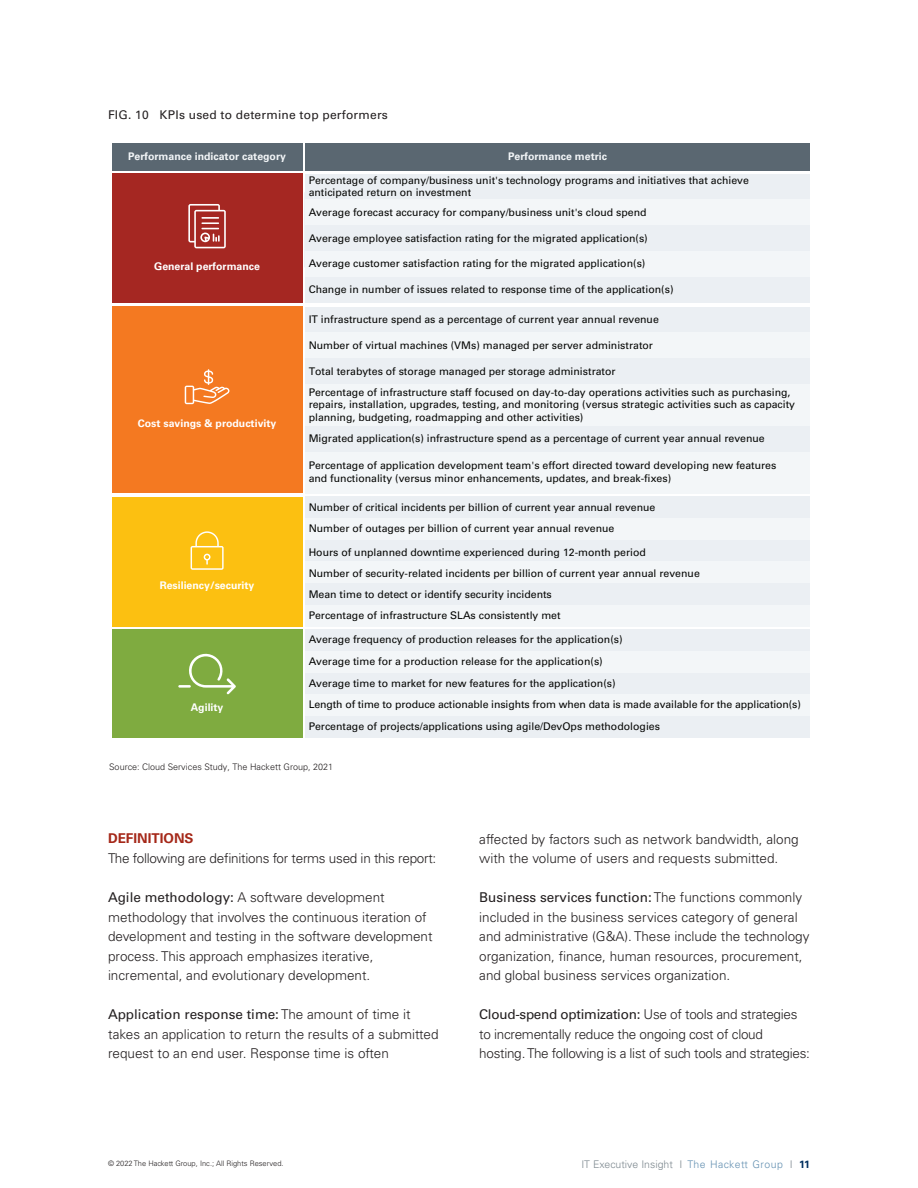
<style>
.page{position:relative;width:918px;height:1188px;background:#fff}
.page>*{position:absolute;margin:0;border:0;box-sizing:border-box;transform-origin:0 0}
.Body_copy{font:300 13.5px/19.5px "Univers LT Std";color:#231f20}
.Body_copy-2{font:300 13.5px/19.5px "Univers LT Std";letter-spacing:-.02em;color:#231f20}
.Body_copy_no_space{font:300 13.5px "Univers LT Std";letter-spacing:-.02em;color:#231f20}
.Section_heading{font:700 13.5px "Univers LT Std";color:#a52819}
.t1{font:12px "Univers LT Std";letter-spacing:.02em;color:#231f20}
.t2{font:10.5px/21.6px "Univers LT Std";color:#040503}
.t3{font:700 10.5px "Univers LT Std";color:#fff}
.t4{font:700 10.5px "Univers LT Std";color:#f3f6f8}
.t5{font:300 10.5px "Univers LT Std";color:#7c878e}
.t6{font:300 9px "Univers LT Std";color:#231f20}
.t7{font:300 7.5px "Univers LT Std";color:#231f20}
.s1{font-weight:400}
.s2{color:#6390b1}
.s3{font-weight:700;color:#002f5f}
</style>
<div class="page">
<hr style="left:304px;top:192px;width:3px;height:19px;background:#ebeff3">
<hr style="left:304px;top:211px;width:3px;height:19px;background:#ebeff3">
<hr style="left:304px;top:230px;width:3px;height:19px;background:#ebeff3">
<hr style="left:304px;top:249px;width:3px;height:18px;background:#ebeff3">
<div style="left:112px;top:174px;width:190px;height:129px;background:#a52722"></div>
<div style="left:112px;top:307px;width:190px;height:186px;background:#f47921"></div>
<div style="left:112px;top:497px;width:190px;height:130px;background:#fcc011"></div>
<div style="left:112px;top:143px;width:190px;height:27px;background:#5a6771"></div>
<div style="left:305px;top:143px;width:505px;height:27px;background:#5a6771"></div>
<div style="left:305px;top:174px;width:505px;height:25px;background:#ebeff3"></div>
<div style="left:305px;top:199px;width:505px;height:26px;background:#f3f6f8"></div>
<div style="left:305px;top:225px;width:505px;height:26px;background:#ebeff3"></div>
<div style="left:305px;top:251px;width:505px;height:26px;background:#f3f6f8"></div>
<div style="left:305px;top:277px;width:505px;height:26px;background:#ebeff3"></div>
<div style="left:305px;top:307px;width:505px;height:25px;background:#ebeff3"></div>
<div style="left:305px;top:332px;width:505px;height:26px;background:#f3f6f8"></div>
<div style="left:305px;top:358px;width:505px;height:26px;background:#ebeff3"></div>
<div style="left:305px;top:384px;width:505px;height:42px;background:#f3f6f8"></div>
<div style="left:305px;top:426px;width:505px;height:26px;background:#ebeff3"></div>
<div style="left:305px;top:452px;width:505px;height:41px;background:#f3f6f8"></div>
<div style="left:305px;top:497px;width:505px;height:21px;background:#ebeff3"></div>
<div style="left:305px;top:518px;width:505px;height:22px;background:#f3f6f8"></div>
<div style="left:305px;top:540px;width:505px;height:22px;background:#ebeff3"></div>
<div style="left:305px;top:562px;width:505px;height:21px;background:#f3f6f8"></div>
<div style="left:305px;top:583px;width:505px;height:22px;background:#ebeff3"></div>
<div style="left:305px;top:605px;width:505px;height:22px;background:#f3f6f8"></div>
<div style="left:112px;top:630px;width:190px;height:108px;background:#7fab40"></div>
<div style="left:305px;top:630px;width:505px;height:21px;background:#ebeff3"></div>
<div style="left:305px;top:651px;width:505px;height:22px;background:#f3f6f8"></div>
<div style="left:305px;top:673px;width:505px;height:21px;background:#ebeff3"></div>
<div style="left:305px;top:694px;width:505px;height:22px;background:#f3f6f8"></div>
<div style="left:305px;top:716px;width:505px;height:22px;background:#ebeff3"></div>
<svg style="left:188px;top:204px;width:38px;height:44px"></svg>
<svg style="left:185px;top:369px;width:44px;height:35px"></svg>
<svg style="left:191px;top:531px;width:33px;height:39px"></svg>
<svg style="left:178px;top:653px;width:58px;height:41px"></svg>
<p class="t1" style="left:108px;top:108px;width:281px">FIG. 10 KPIs used to determine top performers</p>
<p class="t4" style="left:128px;top:150px;width:159px">Performance indicator category</p>
<p class="t4" style="left:508px;top:150px;width:100px">Performance metric</p>
<p class="t2" style="left:309px;top:174px;width:442px;line-height:12px">Percentage of company/business unit's technology programs and initiatives that achieve anticipated return on investment</p>
<p class="t2" style="left:309px;top:202px;width:339px">Average forecast accuracy for company/business unit's cloud spend</p>
<p class="t2" style="left:309px;top:227px;width:341px">Average employee satisfaction rating for the migrated application(s)</p>
<p class="t2" style="left:309px;top:253px;width:338px">Average customer satisfaction rating for the migrated application(s)</p>
<p class="t2" style="left:309px;top:278px;width:366px">Change in number of issues related to response time of the application(s)</p>
<p class="t2" style="left:309px;top:308px;width:352px">IT infrastructure spend as a percentage of current year annual revenue</p>
<p class="t2" style="left:309px;top:334px;width:346px">Number of virtual machines (VMs) managed per server administrator</p>
<p class="t2" style="left:309px;top:360px;width:483px">Total terabytes of storage managed per storage administrator<br>Percentage of infrastructure staff focused on day-to-day operations activities such as purchasing,</p>
<p class="t2" style="left:309px;top:398px;width:488px;line-height:12.3px">repairs, installation, upgrades, testing, and monitoring (versus strategic activities such as capacity planning, budgeting, roadmapping and other activities)</p>
<p class="t2" style="left:309px;top:428px;width:458px">Migrated application(s) infrastructure spend as a percentage of current year annual revenue</p>
<p class="t2" style="left:309px;top:459px;width:469px;line-height:12.6px">Percentage of application development team's effort directed toward developing new features and functionality (versus minor enhancements, updates, and break-fixes)</p>
<p class="t2" style="left:309px;top:497px;width:348px;line-height:20.5px">Number of critical incidents per billion of current year annual revenue<br>Number of outages per billion of current year annual revenue</p>
<p class="t2" style="left:309px;top:541px;width:393px">Hours of unplanned downtime experienced during 12-month period<br>Number of security-related incidents per billion of current year annual revenue Mean time to detect or identify security incidents<br>Percentage of infrastructure SLAs consistently met</p>
<p class="t2" style="left:309px;top:629px;width:494px">Average frequency of production releases for the application(s)<br>Average time for a production release for the application(s)<br>Average time to market for new features for the application(s)<br>Length of time to produce actionable insights from when data is made available for the application(s)<br>Percentage of projects/applications using agile/DevOps methodologies</p>
<p class="t3" style="left:154px;top:260px;width:107px">General performance</p>
<p class="t3" style="left:138px;top:417px;width:140px">Cost savings &amp; productivity</p>
<p class="t3" style="left:160px;top:579px;width:96px">Resiliency/security</p>
<p class="t3" style="left:191px;top:701px;width:34px">Agility</p>
<p class="t6" style="left:109px;top:761px;width:226px">Source: Cloud Services Study, The Hackett Group, 2021</p>
<p class="Section_heading" style="left:108px;top:830px;width:87px">DEFINITIONS</p>
<p class="Body_copy_no_space" style="left:108px;top:850px;width:330px">The following are definitions for terms used in this report:</p>
<p class="Body_copy" style="left:108px;top:888px;width:326px"><span class="s1">Agile methodology:</span> A software development methodology that involves the continuous iteration of development and testing in the software development process. This approach emphasizes iterative, incremental, and evolutionary development.</p>
<p class="Body_copy" style="left:108px;top:1005px;width:332px"><span class="s1">Application response time:</span> The amount of time it takes an application to return the results of a submitted request to an end user. Response time is often</p>
<p class="Body_copy" style="left:479px;top:829px;width:321px">affected by factors such as network bandwidth, along with the volume of users and requests submitted.</p>
<p class="Body_copy" style="left:479px;top:888px;width:332px"><span class="s1">Business services function:</span> The functions commonly included in the business services category of general and administrative (G&amp;A). These include the technology organization, finance, human resources, procurement, and global business services organization.</p>
<p class="Body_copy-2" style="left:479px;top:1005px;width:332px"><span class="s1">Cloud-spend optimization:</span> Use of tools and strategies to incrementally reduce the ongoing cost of cloud hosting. The following is a list of such tools and strategies:</p>
<p class="t7" style="left:108px;top:1159px;width:177px">© 2022 The Hackett Group, Inc.; All Rights Reserved.</p>
<p class="t5" style="left:581px;top:1158px;width:230px">IT Executive Insight I <span class="s2">The Hackett Group</span> I <span class="s3">11</span></p>
</div>
